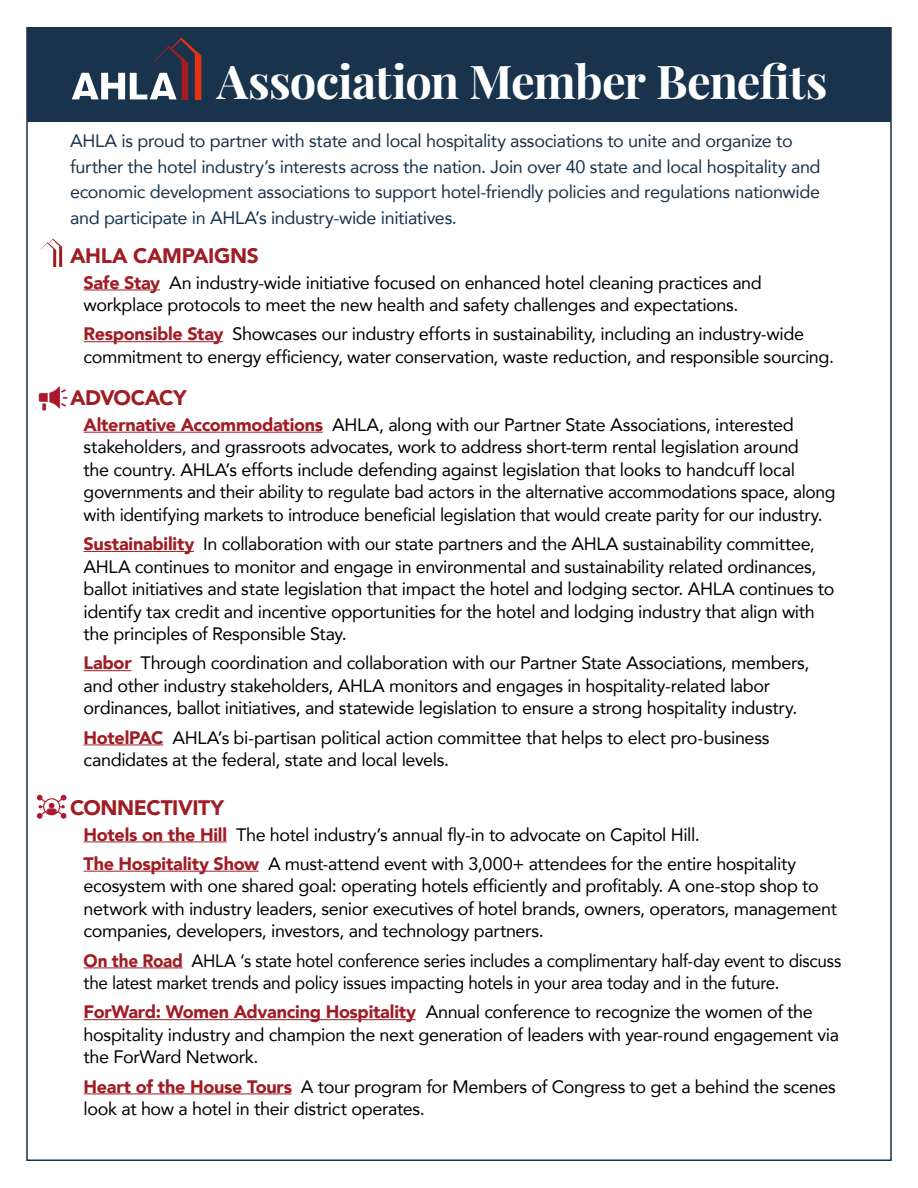
<style>
.page{position:relative;width:918px;height:1188px;background:#fff}
.page>*{position:absolute;margin:0;border:0;box-sizing:border-box;transform-origin:0 0}
.t1{font:700 46.5px "Playfair Display";letter-spacing:-.02em;color:#fff}
.t2{font:900 21px "Avenir";letter-spacing:-.02em;color:#a01d25}
.t3{font:18px/22.5px "Avenir";letter-spacing:-.02em;color:#000}
.t4{font:18px/25.5px "Avenir";letter-spacing:-.02em;color:#18334b}
.t5{font:18px/22.5px "Avenir";letter-spacing:-.02em;color:#000;scale:.95 1}
.s1{font-weight:900;color:#a01d25}
</style>
<div class="page">
<div style="left:27px;top:27px;width:864px;height:95px;background:#18334b"></div>
<svg style="left:72px;top:38px;width:129px;height:61px"></svg>
<hr style="left:84px;top:289px;width:76px;height:1px;background:#a01d25">
<hr style="left:84px;top:341px;width:139px;height:1px;background:#a01d25">
<hr style="left:84px;top:432px;width:239px;height:1px;background:#a01d25">
<hr style="left:84px;top:551px;width:110px;height:1px;background:#a01d25">
<hr style="left:84px;top:670px;width:47px;height:1px;background:#a01d25">
<hr style="left:84px;top:744px;width:79px;height:1px;background:#a01d25">
<hr style="left:84px;top:841px;width:143px;height:1px;background:#a01d25">
<hr style="left:84px;top:871px;width:175px;height:1px;background:#a01d25">
<hr style="left:84px;top:967px;width:99px;height:1px;background:#a01d25">
<hr style="left:84px;top:1019px;width:332px;height:1px;background:#a01d25">
<hr style="left:84px;top:1093px;width:208px;height:1px;background:#a01d25">
<img style="left:38px;top:386px;width:30px;height:25px">
<svg style="left:37px;top:795px;width:29px;height:24px"></svg>
<svg style="left:41px;top:239px;width:21px;height:28px"></svg>
<h1 class="t1" style="left:217px;top:45px;width:612px">Association Member Benefits</h1>
<p class="t4" style="left:70px;top:128px;width:752px">AHLA is proud to partner with state and local hospitality associations to unite and organize to further the hotel industry’s interests across the nation. Join over 40 state and local hospitality and economic development associations to support hotel-friendly policies and regulations nationwide and participate in AHLA’s industry-wide initiatives.</p>
<p class="t2" style="left:70px;top:238px;width:190px">AHLA CAMPAIGNS</p>
<p class="t3" style="left:84px;top:271px;width:680px"><span class="s1">Safe Stay</span> An industry-wide initiative focused on enhanced hotel cleaning practices and workplace protocols to meet the new health and safety challenges and expectations.</p>
<p class="t3" style="left:84px;top:322px;width:752px"><span class="s1">Responsible Stay</span> Showcases our industry efforts in sustainability, including an industry-wide commitment to energy efficiency, water conservation, waste reduction, and responsible sourcing.</p>
<p class="t2" style="left:70px;top:380px;width:118px">ADVOCACY</p>
<p class="t3" style="left:84px;top:413px;width:753px"><span class="s1">Alternative Accommodations</span> AHLA, along with our Partner State Associations, interested stakeholders, and grassroots advocates, work to address short-term rental legislation around<br>the country. AHLA’s efforts include defending against legislation that looks to handcuff local governments and their ability to regulate bad actors in the alternative accommodations space, along with identifying markets to introduce beneficial legislation that would create parity for our industry.</p>
<p class="t3" style="left:84px;top:532px;width:752px"><span class="s1">Sustainability</span> In collaboration with our state partners and the AHLA sustainability committee, AHLA continues to monitor and engage in environmental and sustainability related ordinances, ballot initiatives and state legislation that impact the hotel and lodging sector. AHLA continues to identify tax credit and incentive opportunities for the hotel and lodging industry that align with the principles of Responsible Stay.</p>
<p class="t3" style="left:84px;top:651px;width:727px"><span class="s1">Labor</span> Through coordination and collaboration with our Partner State Associations, members, and other industry stakeholders, AHLA monitors and engages in hospitality-related labor ordinances, ballot initiatives, and statewide legislation to ensure a strong hospitality industry.</p>
<p class="t3" style="left:84px;top:726px;width:687px"><span class="s1">HotelPAC</span> AHLA’s bi-partisan political action committee that helps to elect pro-business candidates at the federal, state and local levels.</p>
<p class="t2" style="left:70px;top:790px;width:155px">CONNECTIVITY</p>
<p class="t3" style="left:84px;top:819px;width:714px;line-height:29.2px"><span class="s1">Hotels on the Hill</span> The hotel industry’s annual fly-in to advocate on Capitol Hill.<br><span class="s1">The Hospitality Show</span> A must-attend event with 3,000+ attendees for the entire hospitality</p>
<p class="t3" style="left:84px;top:874px;width:755px">ecosystem with one shared goal: operating hotels efficiently and profitably. A one-stop shop to network with industry leaders, senior executives of hotel brands, owners, operators, management companies, developers, investors, and technology partners.</p>
<p class="t5" style="left:84px;top:949px;width:799px"><span class="s1">On the Road</span> AHLA ‘s state hotel conference series includes a complimentary half-day event to discuss the latest market trends and policy issues impacting hotels in your area today and in the future.</p>
<p class="t3" style="left:84px;top:1000px;width:757px"><span class="s1">ForWard: Women Advancing Hospitality</span> Annual conference to recognize the women of the hospitality industry and champion the next generation of leaders with year-round engagement via the ForWard Network.</p>
<p class="t3" style="left:84px;top:1075px;width:754px"><span class="s1">Heart of the House Tours</span> A tour program for Members of Congress to get a behind the scenes look at how a hotel in their district operates.</p>
</div>
